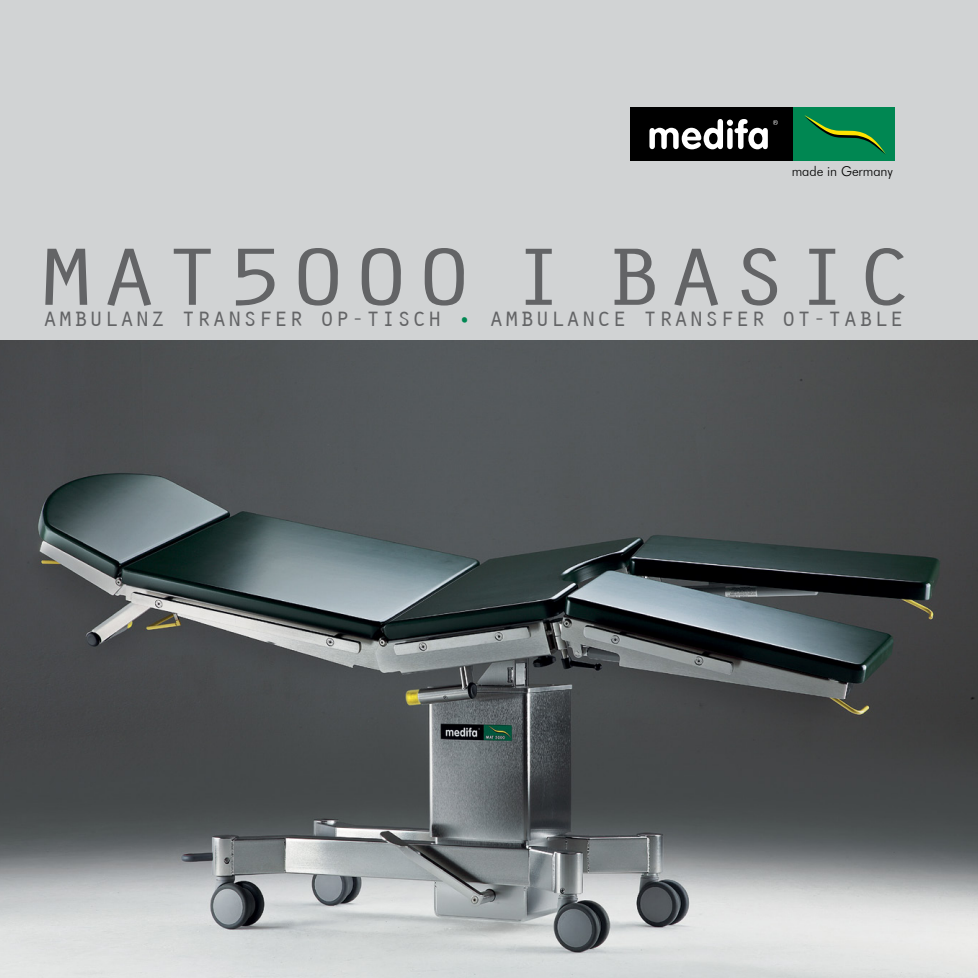
<style>
.page{position:relative;width:978px;height:978px;background:#fff}
.page>*{position:absolute;margin:0;border:0;box-sizing:border-box;transform-origin:0 0}
.t1{font:105px "Oracle";color:#636466}
.t2{font:84px "Oracle";color:#636466;scale:1.25 1}
.t3{font:27px "Oracle";color:#636466;scale:.95 1}
.t4{font:300 13.5px "Futura BT";letter-spacing:-.005em;color:#000}
.s1{font-size:84px}
.s2{color:#008752}
</style>
<div class="page">
<div style="left:0;top:0;width:978px;height:340px;background:#d1d3d4"></div>
<img style="left:0;top:340px;width:978px;height:638px">
<div style="left:630px;top:107px;width:163px;height:53px;background:#000"></div>
<div style="left:793px;top:107px;width:102px;height:53px;background:#008752"></div>
<svg style="left:649px;top:119px;width:129px;height:30px"></svg>
<svg style="left:804px;top:115px;width:82px;height:39px"></svg>
<p class="t4" style="left:792px;top:163px;width:103px">made in Germany</p>
<h1 class="t1" style="left:507px;top:213px;width:411px"><span class="s1">I</span> basic</h1>
<h2 class="t2" style="left:224px;top:231px;width:203px">5000</h2>
<p class="t3" style="left:458px;top:302px;width:471px"><span class="s2">•</span> ambulance transfer ot-table</p>
<h1 class="t1" style="left:35px;top:213px;width:191px">mat</h1>
<p class="t3" style="left:42px;top:302px;width:423px">ambulanz transfer op-tisch</p>
</div>
